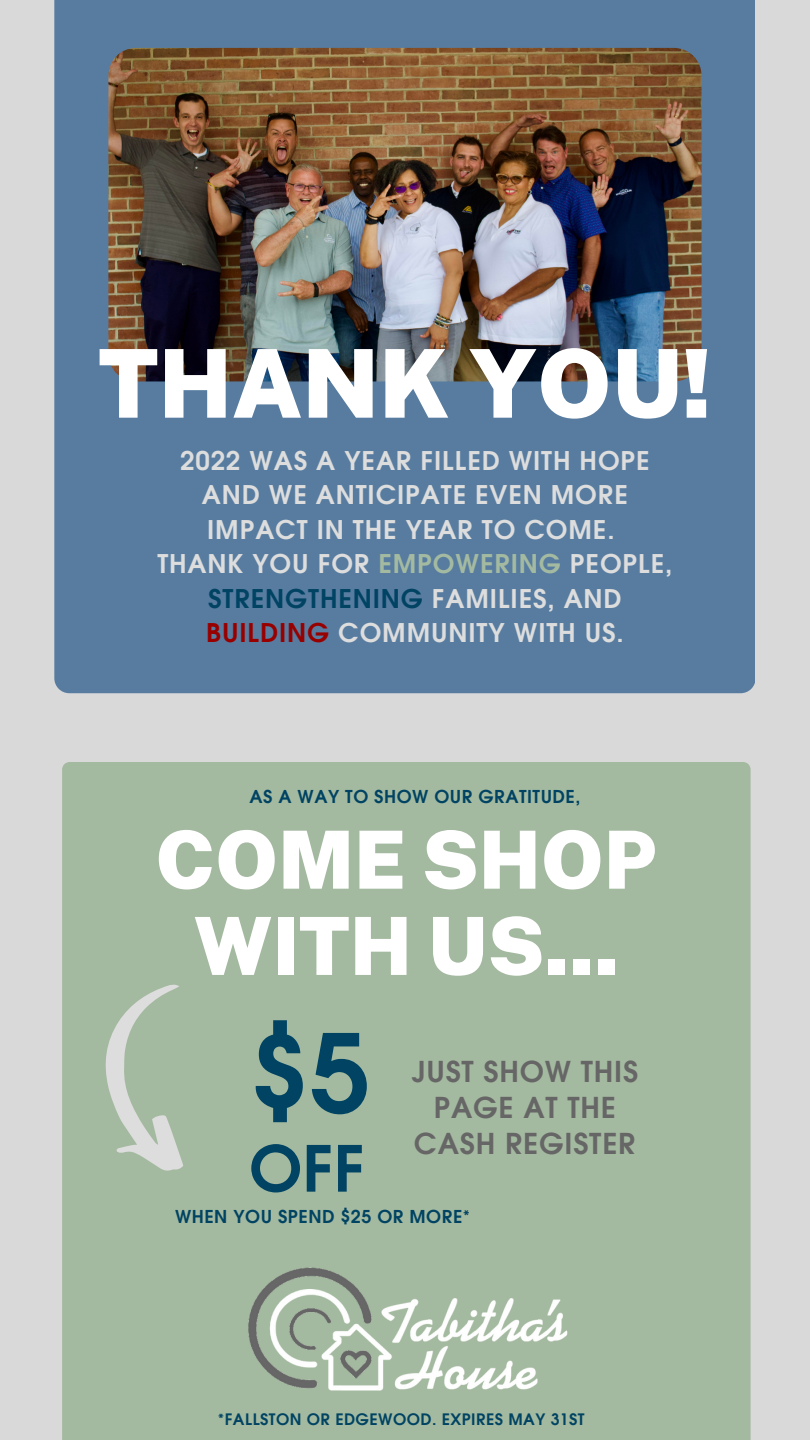
<style>
.page{position:relative;width:810px;height:1440px;background:#d9d9d9}
.page>*{position:absolute;margin:0;border:0;box-sizing:border-box;transform-origin:0 0}
.t1{font:700 108.3px "Evolventa";color:#004363}
.t2{font:900 94.9px "Public Sans";color:#fff}
.t3{font:900 80.2px/86.2px "Public Sans";color:#fff;text-align:center}
.t4{font:700 63.3px "Evolventa";color:#004363}
.t5{font:700 28.8px/36px "Evolventa";letter-spacing:.03em;color:#666;text-align:center}
.t6{font:700 25.8px/34.5px "Evolventa";letter-spacing:.035em;color:#ddd;text-align:center}
.t7{font:700 17.8px "Evolventa";letter-spacing:.03em;color:#004363}
.t8{font:700 15.8px "Evolventa";letter-spacing:.03em;color:#004363}
.s1{color:#a4baa0}
.s2{color:#004363}
.s3{color:#980000}
</style>
<div class="page">
<div style="left:54px;top:0;width:701px;height:693px;background:#577ca0"></div>
<img style="left:108px;top:48px;width:594px;height:334px;border-radius:28px">
<div style="left:62px;top:762px;width:689px;height:678px;background:#a4baa0"></div>
<img style="left:200px;top:1244px;width:411px;height:196px">
<svg style="left:89px;top:983px;width:122px;height:197px"></svg>
<h2 class="t2" style="left:98px;top:328px;width:615px">THANK YOU!</h2>
<p class="t6" style="left:157px;top:445px;width:517px">2022 WAS A YEAR FILLED WITH HOPE<br>AND WE ANTICIPATE EVEN MORE<br>IMPACT IN THE YEAR TO COME.<br>THANK YOU FOR <span class="s1">EMPOWERING</span> PEOPLE,<br><span class="s2">STRENGTHENING</span> FAMILIES, AND<br><span class="s3">BUILDING</span> COMMUNITY WITH US.</p>
<p class="t7" style="left:250px;top:788px;width:332px">AS A WAY TO SHOW OUR GRATITUDE,</p>
<h3 class="t3" style="left:155px;top:817px;width:503px">COME SHOP<br>WITH US...</h3>
<h1 class="t1" style="left:249px;top:1026px;width:123px">$5</h1>
<h3 class="t4" style="left:249px;top:1141px;width:117px">OFF</h3>
<p class="t5" style="left:411px;top:1055px;width:228px">JUST SHOW THIS<br>PAGE AT THE<br>CASH REGISTER</p>
<p class="t7" style="left:175px;top:1209px;width:296px">WHEN YOU SPEND $25 OR MORE*</p>
<p class="t8" style="left:218px;top:1413px;width:368px">*FALLSTON OR EDGEWOOD. EXPIRES MAY 31ST</p>
</div>
